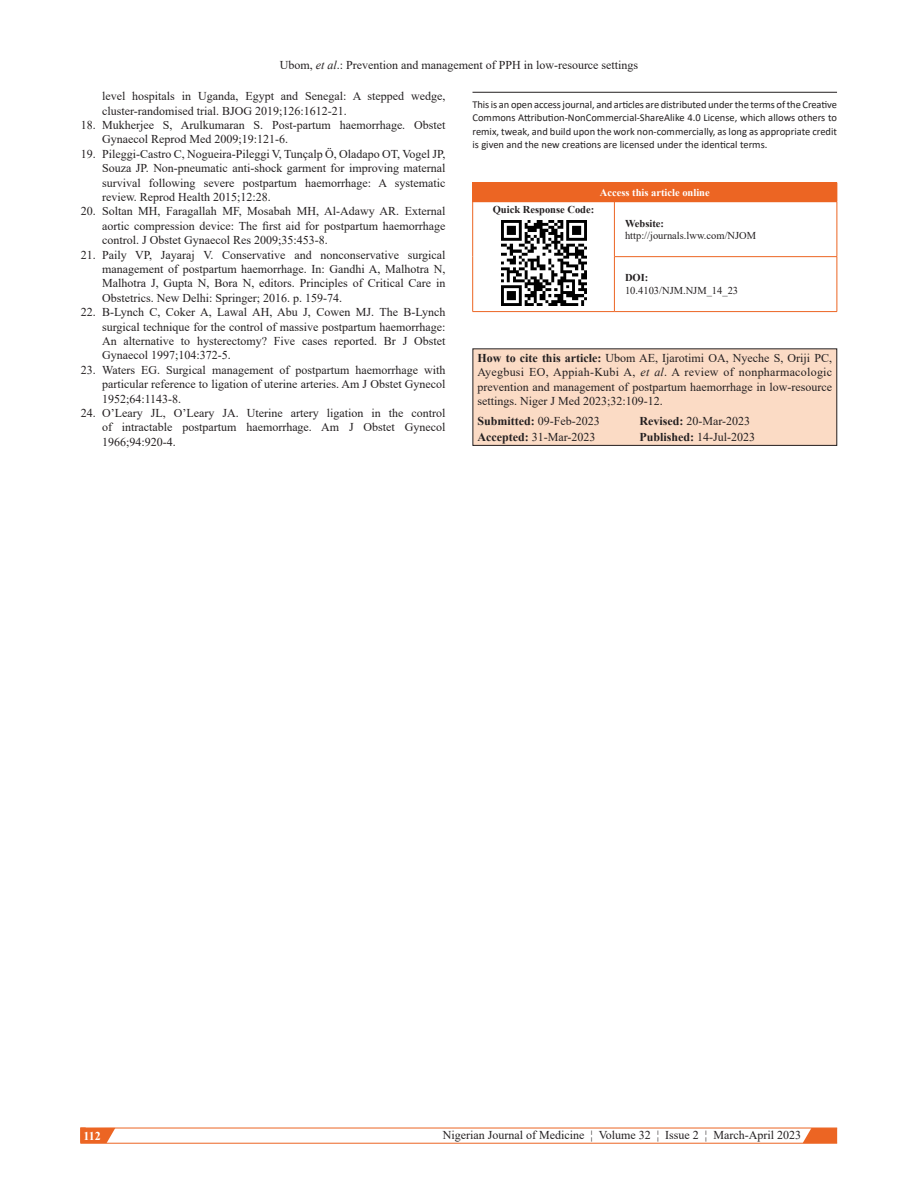
<style>
.page{position:relative;width:918px;height:1188px;background:#fff}
.page>*{position:absolute;margin:0;border:0;box-sizing:border-box;transform-origin:0 0}
.t1{font:12px/14.4px "Times New Roman";color:#231f20;text-align:justify}
.t2{font:700 12px "Times New Roman";color:#fff}
.t3{font:10.5px/13.5px "Calibri";color:#231f20;text-align:justify}
.t4{font:10.5px "Times New Roman";color:#231f20}
.t5{font:700 10.5px "Times New Roman";color:#231f20}
.t6{font:700 10.5px "Times New Roman";color:#fff}
.s1{font-style:italic}
.s2{font-weight:700}
</style>
<div class="page">
<hr style="left:472px;top:92px;width:365px;height:1px;background:#231f20">
<div style="left:473px;top:349px;width:364px;height:96px;background:#fbdbc5"></div>
<div style="left:472px;top:348px;width:365px;height:98px;border:1px solid #231f20"></div>
<div style="left:473px;top:183px;width:364px;height:19px;background:#ec6523"></div>
<svg style="left:472px;top:183px;width:1px;height:18px"></svg>
<svg style="left:837px;top:183px;width:1px;height:19px"></svg>
<hr style="left:472px;top:202px;width:1px;height:55px;background:#ec6523">
<hr style="left:472px;top:257px;width:1px;height:54px;background:#ec6523">
<hr style="left:472px;top:201px;width:142px;height:1px;background:#ec6523">
<hr style="left:614px;top:202px;width:1px;height:54px;background:#ec6523">
<hr style="left:837px;top:202px;width:1px;height:54px;background:#ec6523">
<hr style="left:472px;top:311px;width:142px;height:1px;background:#ec6523">
<hr style="left:614px;top:257px;width:1px;height:54px;background:#ec6523">
<hr style="left:614px;top:256px;width:223px;height:1px;background:#ec6523">
<hr style="left:837px;top:257px;width:1px;height:54px;background:#ec6523">
<hr style="left:614px;top:311px;width:223px;height:1px;background:#ec6523">
<img style="left:501px;top:221px;width:85px;height:85px">
<svg style="left:80px;top:1128px;width:758px;height:16px"></svg>
<p class="t1" style="left:280px;top:57px;width:360px">Ubom, <span class="s1">et al</span>.: Prevention and management of PPH in low‑resource settings</p>
<p class="t3" style="left:472px;top:97px;width:366px">This is an open access journal, and articles are distributed under the terms of the Creative Commons Attribution‑NonCommercial‑ShareAlike 4.0 License, which allows others to remix, tweak, and build upon the work non‑commercially, as long as appropriate credit is given and the new creations are licensed under the identical terms.</p>
<p class="t1" style="left:102px;top:89px;width:345px">level hospitals in Uganda, Egypt and Senegal: A stepped wedge, cluster‑randomised trial. BJOG 2019;126:1612‑21.</p>
<p class="t1" style="left:102px;top:117px;width:345px;text-indent:-21px">18. Mukherjee S, Arulkumaran S. Post‑partum haemorrhage. Obstet<br>Gynaecol Reprod Med 2009;19:121‑6.</p>
<p class="t1" style="left:102px;top:146px;width:345px;text-indent:-21px">19. Pileggi‑Castro C, Nogueira‑Pileggi V, Tunçalp Ö, Oladapo OT, Vogel JP, Souza JP. Non‑pneumatic anti‑shock garment for improving maternal survival following severe postpartum haemorrhage: A systematic review. Reprod Health 2015;12:28.</p>
<p class="t1" style="left:102px;top:204px;width:345px;text-indent:-21px">20. Soltan MH, Faragallah MF, Mosabah MH, Al‑Adawy AR. External aortic compression device: The first aid for postpartum haemorrhage control. J Obstet Gynaecol Res 2009;35:453‑8.</p>
<p class="t1" style="left:102px;top:247px;width:345px;text-indent:-21px">21. Paily VP, Jayaraj V. Conservative and nonconservative surgical management of postpartum haemorrhage. In: Gandhi A, Malhotra N, Malhotra J, Gupta N, Bora N, editors. Principles of Critical Care in Obstetrics. New Delhi: Springer; 2016. p. 159‑74.</p>
<p class="t1" style="left:102px;top:305px;width:345px;text-indent:-21px">22. B‑Lynch C, Coker A, Lawal AH, Abu J, Cowen MJ. The B‑Lynch surgical technique for the control of massive postpartum haemorrhage:<br>An alternative to hysterectomy? Five cases reported. Br J Obstet Gynaecol 1997;104:372‑5.</p>
<p class="t1" style="left:102px;top:362px;width:345px;text-indent:-21px">23. Waters EG. Surgical management of postpartum haemorrhage with particular reference to ligation of uterine arteries. Am J Obstet Gynecol 1952;64:1143‑8.</p>
<p class="t1" style="left:102px;top:405px;width:345px;text-indent:-21px">24. O’Leary JL, O’Leary JA. Uterine artery ligation in the control of intractable postpartum haemorrhage. Am J Obstet Gynecol 1966;94:920‑4.</p>
<p class="t6" style="left:600px;top:185px;width:111px">Access this article online</p>
<p class="t5" style="left:493px;top:202px;width:103px">Quick Response Code:</p>
<p class="t5" style="left:625px;top:215px;width:41px">Website:</p>
<p class="t4" style="left:625px;top:228px;width:133px">http://journals.lww.com/NJOM</p>
<p class="t5" style="left:625px;top:270px;width:25px">DOI:</p>
<p class="t4" style="left:625px;top:283px;width:115px">10.4103/NJM.NJM_14_23</p>
<p class="t1" style="left:478px;top:350px;width:356px"><span class="s2">How to cite this article:</span> Ubom AE, Ijarotimi OA, Nyeche S, Oriji PC, Ayegbusi EO, Appiah‑Kubi A, <span class="s1">et al</span>. A review of nonpharmacologic prevention and management of postpartum haemorrhage in low‑resource settings. Niger J Med 2023;32:109-12.</p>
<p class="t1" style="left:478px;top:413px;width:124px"><span class="s2">Submitted:</span> 09‑Feb‑2023</p>
<p class="t1" style="left:640px;top:413px;width:112px"><span class="s2">Revised:</span> 20‑Mar‑2023</p>
<p class="t1" style="left:478px;top:429px;width:120px"><span class="s2">Accepted:</span> 31‑Mar‑2023</p>
<p class="t1" style="left:640px;top:429px;width:117px"><span class="s2">Published:</span> 14-Jul-2023</p>
<p class="t2" style="left:84px;top:1127px;width:19px">112</p>
<p class="t1" style="left:443px;top:1128px;width:360px">Nigerian Journal of Medicine ¦ Volume 32 ¦ Issue 2 ¦ March-April 2023</p>
</div>
